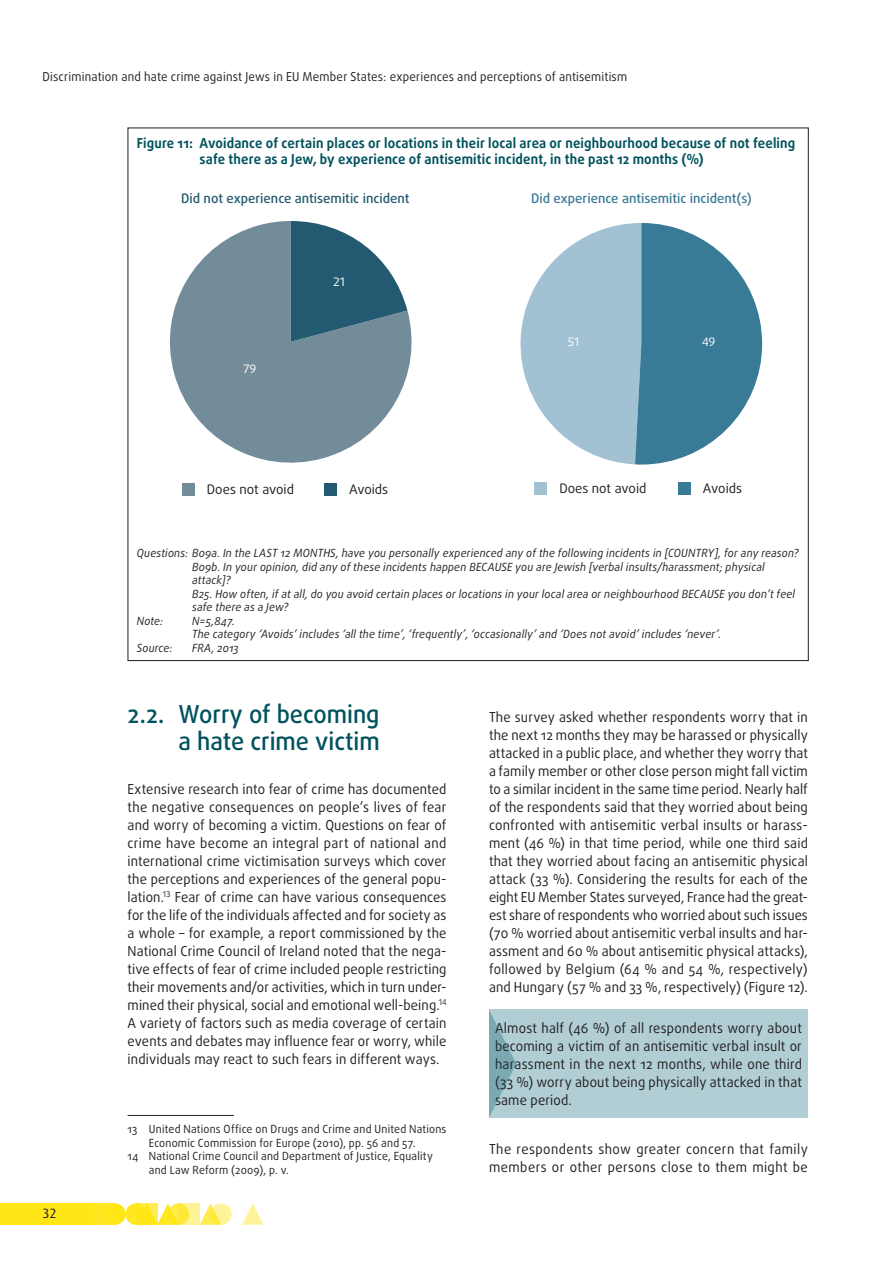
<style>
.page{position:relative;width:893px;height:1263px;background:#fff}
.page>*{position:absolute;margin:0;border:0;box-sizing:border-box;transform-origin:0 0}
.t1{font:500 24.75px/27px "Daxline Pro";color:#00525d;text-align:right;scale:.95 1}
.t2{font:13.8px/18px "Daxline Pro";letter-spacing:.015em;color:#231f20;text-align:justify;scale:.95 1}
.t3{font:700 13.8px/16.5px "Daxline Pro";letter-spacing:.01em;color:#00525d;scale:.95 1}
.t4{font:13.5px "Dax";color:#231f20}
.t5{font:13.2px "Daxline Pro";color:#231f20}
.t6{font:500 13.2px "Daxline Pro";color:#245a71}
.t7{font:500 13.2px "Daxline Pro";color:#397a96}
.t8{font:12.3px "Daxline Pro";letter-spacing:.015em;color:#231f20;scale:.95 1}
.t9{font:11.7px "Daxline Pro";letter-spacing:-.005em;color:#fff}
.t10{font:italic 11.25px/13.5px "Daxline Pro";letter-spacing:.015em;color:#231f20;scale:.95 1}
.t11{font:11.25px "Daxline Pro";letter-spacing:.02em;color:#231f20;scale:.95 1}
</style>
<div class="page">
<div style="left:0;top:1203px;width:94px;height:22px;background:#ffe616"></div>
<svg style="left:125px;top:1203px;width:22px;height:22px"></svg>
<div style="left:94px;top:1203px;width:21px;height:22px;background:#ffe724"></div>
<svg style="left:200px;top:1203px;width:18px;height:22px"></svg>
<svg style="left:242px;top:1203px;width:21px;height:22px"></svg>
<div style="left:104px;top:1203px;width:21px;height:22px;background:#ffe616;border-radius:50%"></div>
<svg style="left:157px;top:1203px;width:18px;height:22px"></svg>
<svg style="left:168px;top:1203px;width:21px;height:22px"></svg>
<svg style="left:210px;top:1203px;width:22px;height:22px"></svg>
<svg style="left:136px;top:1203px;width:21px;height:22px"></svg>
<svg style="left:179px;top:1203px;width:21px;height:22px"></svg>
<hr style="left:128px;top:1115px;width:106px;height:1px;background:#231f20">
<div style="left:489px;top:1009px;width:319px;height:109px;background:#b1ced5"></div>
<svg style="left:520px;top:223px;width:242px;height:242px"></svg>
<svg style="left:169px;top:221px;width:243px;height:242px;fill:#738c9a"></svg>
<svg style="left:291px;top:221px;width:116px;height:121px"></svg>
<div style="left:324px;top:483px;width:13px;height:13px;background:#245a71"></div>
<div style="left:182px;top:483px;width:12px;height:13px;background:#738c9a"></div>
<div style="left:678px;top:482px;width:12px;height:13px;background:#397a96"></div>
<div style="left:534px;top:482px;width:13px;height:13px;background:#a2c2d4"></div>
<svg style="left:489px;top:1010px;width:27px;height:107px"></svg>
<p class="t8" style="left:43px;top:68px;width:617px">Discrimination and hate crime against Jews in EU Member States: experiences and perceptions of antisemitism</p>
<p class="t3" style="left:200px;top:134px;width:629px;text-indent:-63px">Figure 11: Avoidance of certain places or locations in their local area or neighbourhood because of not feeling safe there as a Jew, by experience of antisemitic incident, in the past 12 months (%)</p>
<p class="t6" style="left:181px;top:190px;width:230px">Did not experience antisemitic incident</p>
<p class="t7" style="left:531px;top:190px;width:222px">Did experience antisemitic incident(s)</p>
<p class="t9" style="left:243px;top:361px;width:15px">79</p>
<p class="t9" style="left:333px;top:274px;width:13px">21</p>
<p class="t9" style="left:568px;top:334px;width:13px">51</p>
<p class="t9" style="left:702px;top:334px;width:15px">49</p>
<p class="t5" style="left:207px;top:480px;width:89px">Does not avoid</p>
<p class="t5" style="left:349px;top:480px;width:41px">Avoids</p>
<p class="t5" style="left:559px;top:479px;width:89px">Does not avoid</p>
<p class="t5" style="left:703px;top:479px;width:41px">Avoids</p>
<p class="t10" style="left:137px;top:546px;width:698px">Questions: B09a. In the LAST 12 MONTHS, have you personally experienced any of the following incidents in [COUNTRY], for any reason?</p>
<p class="t10" style="left:192px;top:560px;width:604px">B09b. In your opinion, did any of these incidents happen BECAUSE you are Jewish [verbal insults/harassment; physical</p>
<p class="t10" style="left:192px;top:573px;width:42px">attack]?</p>
<p class="t10" style="left:192px;top:587px;width:636px">B25. How often, if at all, do you avoid certain places or locations in your local area or neighbourhood BECAUSE you don’t feel</p>
<p class="t10" style="left:192px;top:600px;width:103px">safe there as a Jew?</p>
<p class="t10" style="left:137px;top:614px;width:29px">Note:</p>
<p class="t10" style="left:192px;top:614px;width:558px">N=5,847.<br>The category ‘Avoids’ includes ‘all the time’, ‘frequently’, ‘occasionally’ and ‘Does not avoid’ includes ‘never’.</p>
<p class="t10" style="left:137px;top:641px;width:39px">Source:</p>
<p class="t10" style="left:192px;top:641px;width:51px">FRA, 2013</p>
<p class="t4" style="left:43px;top:1206px;width:16px">32</p>
<h1 class="t1" style="left:128px;top:701px;width:35px">2.2.W</h1>
<h1 class="t1" style="left:179px;top:701px;width:213px">orry of becoming<br>a hate crime victim</h1>
<p class="t2" style="left:128px;top:780px;width:337px">Extensive research into fear of crime has documented the negative consequences on people’s lives of fear and worry of becoming a victim. Questions on fear of crime have become an integral part of national and international crime victimisation surveys which cover the perceptions and experiences of the general popu&shy;lation.<sup>13</sup> Fear of crime can have various consequences for the life of the individuals affected and for society as a whole – for example, a report commissioned by the National Crime Council of Ireland noted that the nega&shy;tive effects of fear of crime included people restricting their movements and/or activities, which in turn under&shy;mined their physical, social and emotional well-being.<sup>14<br></sup>A variety of factors such as media coverage of certain events and debates may influence fear or worry, while individuals may react to such fears in different ways.</p>
<p class="t11" style="left:128px;top:1122px;width:337px">13 United Nations Office on Drugs and Crime and United Nations</p>
<p class="t11" style="left:149px;top:1135px;width:282px">Economic Commission for Europe (2010), pp. 56 and 57.</p>
<p class="t11" style="left:128px;top:1149px;width:323px">14 National Crime Council and Department of Justice, Equality</p>
<p class="t11" style="left:149px;top:1162px;width:149px">and Law Reform (2009), p. v.</p>
<p class="t2" style="left:489px;top:708px;width:337px">The survey asked whether respondents worry that in the next 12 months they may be harassed or physically attacked in a public place, and whether they worry that a family member or other close person might fall victim to a similar incident in the same time period. Nearly half of the respondents said that they worried about being confronted with antisemitic verbal insults or harass&shy;ment (46 %) in that time period, while one third said that they worried about facing an antisemitic physical attack (33 %). Considering the results for each of the eight EU Member States surveyed, France had the great&shy;est share of respondents who worried about such issues (70 % worried about antisemitic verbal insults and har&shy;assment and 60 % about antisemitic physical attacks), followed by Belgium (64 % and 54 %, respectively) and Hungary (57 % and 33 %, respectively) (Figure 12).</p>
<p class="t2" style="left:495px;top:1019px;width:325px">Almost half (46 %) of all respondents worry about becoming a victim of an antisemitic verbal insult or harassment in the next 12 months, while one third (33 %) worry about being physically attacked in that same period.</p>
<p class="t2" style="left:489px;top:1140px;width:337px">The respondents show greater concern that family members or other persons close to them might be</p>
</div>
